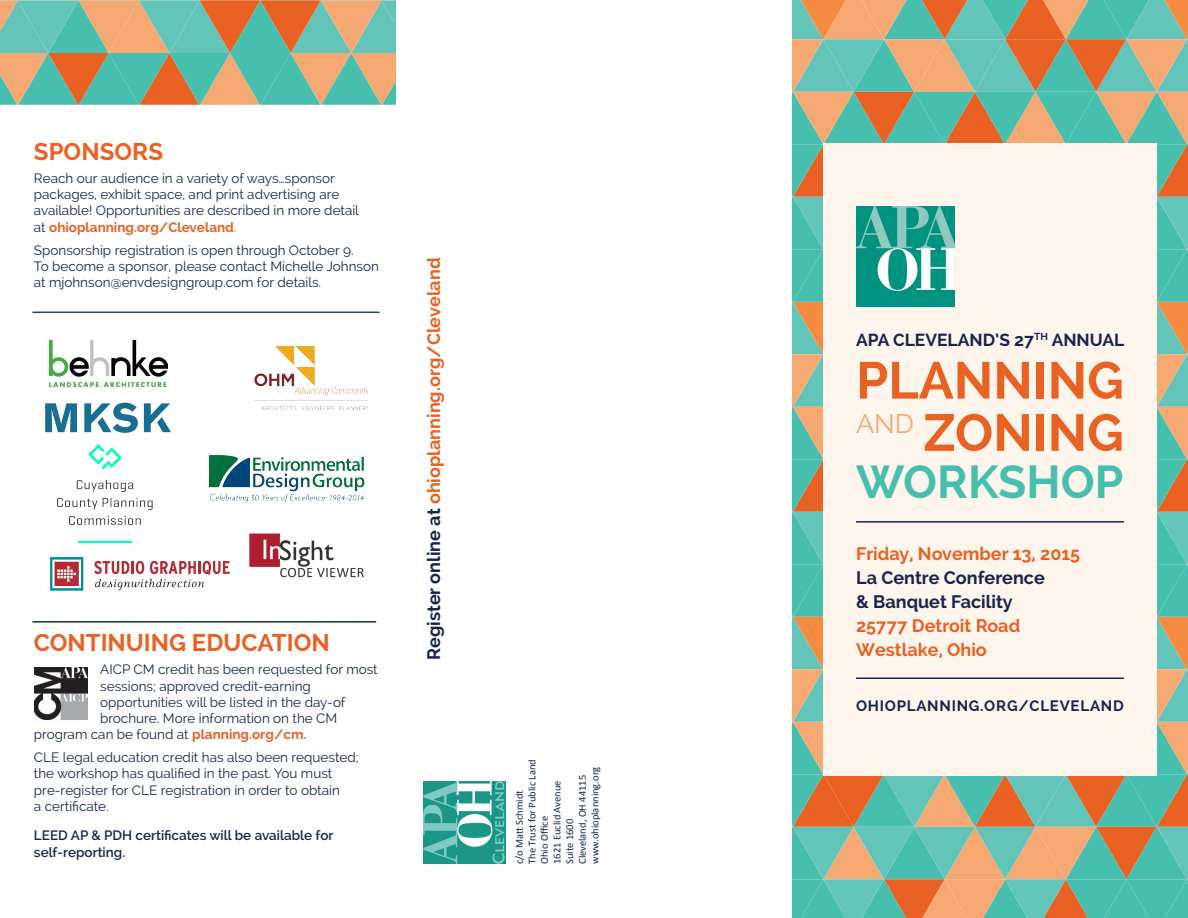
<style>
.page{position:relative;width:1188px;height:918px;background:#fff}
.page>*{position:absolute;margin:0;border:0;box-sizing:border-box;transform-origin:0 0}
.t1{font:700 51.75px "Raleway";color:#e96123}
.t2{font:700 45.9px "Raleway";color:#47bfaf}
.t3{font:26.7px "Raleway";color:#f5a871}
.t4{font:700 24px "Raleway";color:#e96123}
.t5{font:700 18px "Raleway";color:#e96123}
.t6{font:700 18px/24px "Raleway";color:#16254e}
.t7{font:700 17.4px "Raleway";color:#16254e}
.t8{font:700 15px "Raleway";letter-spacing:.05em;color:#16254e}
.t9{font:13.5px/16.2px "Raleway";color:#16254e}
.t10{font:600 13.5px/16.2px "Raleway";color:#16254e}
.t11{font:10.5px/12.6px "Calibri";color:#16254e}
.s1{font-weight:700;color:#e96123}
.s2{color:#e96123}
.s3{color:#16254e}
</style>
<div class="page">
<svg style="left:792px;top:0;width:396px;height:918px;background:#90ac8d"></svg>
<svg style="left:0;top:0;width:396px;height:105px;background:#95ac8c"></svg>
<div style="left:823px;top:143px;width:334px;height:633px;background:#fef5ed"></div>
<img style="left:856px;top:206px;width:99px;height:101px">
<hr style="left:856px;top:521px;width:268px;height:2px;background:#16254e">
<hr style="left:856px;top:677px;width:268px;height:2px;background:#16254e">
<img style="left:423px;top:782px;width:82px;height:82px">
<img style="left:34px;top:667px;width:53px;height:52px">
<img style="left:50px;top:341px;width:117px;height:46px">
<img style="left:255px;top:347px;width:112px;height:63px">
<img style="left:209px;top:455px;width:156px;height:48px">
<svg style="left:50px;top:557px;width:33px;height:34px"></svg>
<svg style="left:94px;top:561px;width:136px;height:29px"></svg>
<svg style="left:45px;top:403px;width:32px;height:29px"></svg>
<svg style="left:144px;top:403px;width:27px;height:29px"></svg>
<svg style="left:84px;top:403px;width:54px;height:30px"></svg>
<hr style="left:32px;top:312px;width:348px;height:1px;background:#29416e">
<hr style="left:32px;top:621px;width:344px;height:2px;background:#16254e">
<img style="left:249px;top:533px;width:115px;height:45px">
<img style="left:57px;top:444px;width:96px;height:99px">
<p class="t4" style="left:34px;top:138px;width:131px">SPONSORS</p>
<p class="t9" style="left:34px;top:170px;width:326px">Reach our audience in a variety of ways…sponsor packages, exhibit space, and print advertising are available! Opportunities are described in more detail at <span class="s1">ohioplanning.org/Cleveland</span><span class="s2">.</span></p>
<p class="t9" style="left:34px;top:242px;width:346px">Sponsorship registration is open through October 9.<br>To become a sponsor, please contact Michelle Johnson at mjohnson@envdesigngroup.com for details.</p>
<p class="t4" style="left:34px;top:629px;width:297px">CONTINUING EDUCATION</p>
<p class="t9" style="left:100px;top:662px;width:279px">AICP CM credit has been requested for most</p>
<p class="t9" style="left:100px;top:678px;width:212px">sessions; approved credit-earning</p>
<p class="t9" style="left:100px;top:694px;width:247px">opportunities will be listed in the day-of</p>
<p class="t9" style="left:100px;top:710px;width:239px">brochure. More information on the CM</p>
<p class="t9" style="left:34px;top:726px;width:274px">program can be found at <span class="s1">planning.org/cm.</span></p>
<p class="t9" style="left:34px;top:749px;width:326px">CLE legal education credit has also been requested; the workshop has qualified in the past. You must pre-register for CLE registration in order to obtain<br>a certificate.</p>
<p class="t10" style="left:34px;top:828px;width:301px">LEED AP &amp; PDH certificates will be available for self-reporting.</p>
<p class="t5" style="left:424px;top:660px;width:404px;rotate:-90deg"><span class="s3">Register online at</span> ohioplanning.org/Cleveland</p>
<p class="t11" style="left:526px;top:864px;width:106px;rotate:-90deg">The Trust for Public Land</p>
<p class="t11" style="left:551px;top:864px;width:85px;rotate:-90deg">1621 Euclid Avenue<br>Suite 1600</p>
<p class="t11" style="left:576px;top:864px;width:90px;rotate:-90deg">Cleveland, OH 44115</p>
<p class="t11" style="left:589px;top:864px;width:99px;rotate:-90deg">www.ohioplanning.org</p>
<p class="t11" style="left:513px;top:864px;width:75px;rotate:-90deg">c/o Matt Schmidt</p>
<p class="t11" style="left:538px;top:864px;width:49px;rotate:-90deg">Ohio Office</p>
<p class="t7" style="left:856px;top:330px;width:270px">APA CLEVELAND’S 27<sup>TH</sup> ANNUAL</p>
<p class="t1" style="left:856px;top:351px;width:269px">PLANNING</p>
<p class="t1" style="left:923px;top:403px;width:202px">ZONING</p>
<p class="t2" style="left:856px;top:456px;width:269px">WORKSHOP</p>
<p class="t3" style="left:856px;top:408px;width:60px">AND</p>
<p class="t5" style="left:856px;top:544px;width:226px">Friday, November 13, 2015</p>
<p class="t6" style="left:856px;top:566px;width:190px">La Centre Conference &amp; Banquet Facility<br><span class="s2">25777 Detroit Road<br>Westlake, Ohio</span></p>
<p class="t8" style="left:856px;top:697px;width:269px">OHIOPLANNING.ORG/CLEVELAND</p>
</div>
